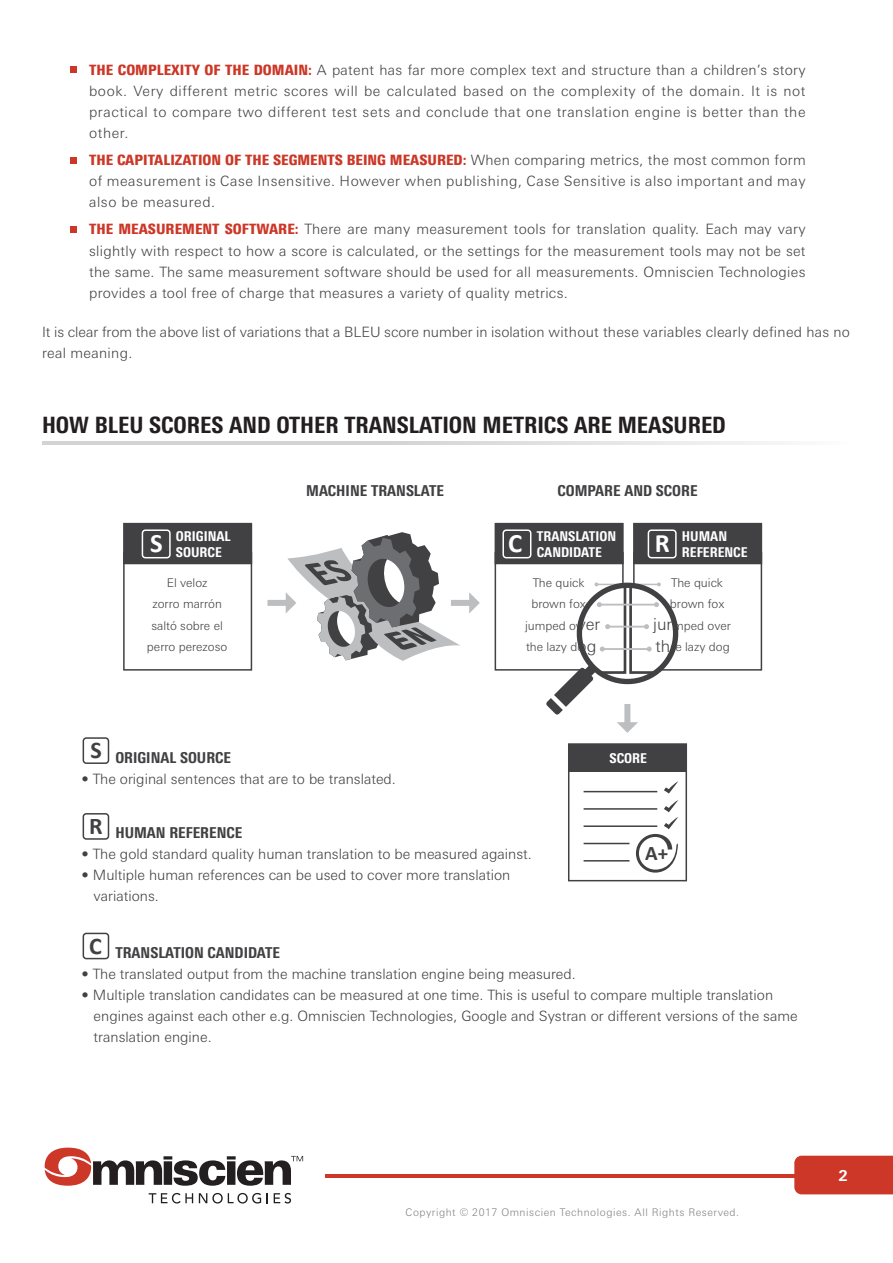
<style>
.page{position:relative;width:893px;height:1263px;background:#fff}
.page>*{position:absolute;margin:0;border:0;box-sizing:border-box;transform-origin:0 0}
.t1{font:700 24px "Calibri";color:#414042}
.t2{font:800 condensed 22.5px "Linotype Univers";color:#231f20}
.t3{font:700 20.7px "Calibri";color:#414042}
.t4{font:300 16.5px "Linotype Univers Basic";color:#414042}
.t5{font:800 condensed 15px "Linotype Univers";color:#414042}
.t6{font:700 15px "Linotype Univers Basic";color:#fff}
.t7{font:300 14.25px/21px "Linotype Univers Basic";color:#414042}
.t8{font:300 14.25px/21px "Linotype Univers Basic";letter-spacing:.04em;color:#414042}
.t9{font:900 condensed 14.25px "Linotype Univers";color:#cc3727}
.t10{font:800 condensed 13.5px/16px "Linotype Univers";color:#fff}
.t11{font:300 12px/21.3px "Linotype Univers Basic";color:#414042;text-align:center}
.t12{font:300 10.5px "Linotype Univers Basic";letter-spacing:.05em;color:#808285}
.s1{font-family:"Linotype Univers";font-weight:900;font-stretch:condensed;color:#cc3727}
.s2{font-family:"Linotype Univers Basic";font-weight:300;font-stretch:normal;color:#414042}
.s3{font-family:"Calibri";font-weight:700;font-stretch:normal;font-size:26.7px}
</style>
<div class="page">
<svg style="left:71px;top:67px;width:6px;height:6px"></svg>
<div style="left:71px;top:157px;width:6px;height:7px;background:#cc3727"></div>
<div style="left:71px;top:226px;width:6px;height:7px;background:#cc3727"></div>
<svg style="left:42px;top:441px;width:736px;height:4px;background:#dadcdd"></svg>
<hr style="left:325px;top:1174px;width:568px;height:3px;background:#cc3727">
<div style="left:794px;top:1156px;width:99px;height:38px;background:#cc3727"></div>
<svg style="left:149px;top:1193px;width:44px;height:10px"></svg>
<svg style="left:199px;top:1193px;width:62px;height:10px"></svg>
<svg style="left:274px;top:1193px;width:17px;height:10px"></svg>
<svg style="left:45px;top:1147px;width:258px;height:39px"></svg>
<div style="left:495px;top:552px;width:129px;height:119px;background:#fff;border:2px solid #414042"></div>
<div style="left:495px;top:523px;width:129px;height:41px;background:#414042"></div>
<div style="left:502px;top:529px;width:29px;height:29px;border:2px solid #fff;border-radius:3px"></div>
<div style="left:633px;top:552px;width:129px;height:119px;background:#fff;border:2px solid #414042"></div>
<div style="left:633px;top:523px;width:129px;height:41px;background:#414042"></div>
<div style="left:648px;top:529px;width:29px;height:29px;border:2px solid #fff;border-radius:3px"></div>
<div style="left:123px;top:552px;width:129px;height:119px;background:#fff;border:2px solid #414042"></div>
<svg style="left:123px;top:522px;width:130px;height:43px;background:#4a494b"></svg>
<div style="left:142px;top:529px;width:29px;height:29px;border:2px solid #fff;border-radius:3px"></div>
<div style="left:83px;top:737px;width:26px;height:27px;border:2px solid #414042;border-radius:3px"></div>
<div style="left:83px;top:813px;width:26px;height:27px;border:2px solid #414042;border-radius:3px"></div>
<div style="left:83px;top:933px;width:26px;height:26px;border:2px solid #414042;border-radius:3px"></div>
<div style="left:624px;top:704px;width:6px;height:24px;background:#bcbec0"></div>
<svg style="left:617px;top:722px;width:21px;height:11px"></svg>
<div style="left:451px;top:600px;width:24px;height:6px;background:#bcbec0"></div>
<svg style="left:469px;top:592px;width:11px;height:21px"></svg>
<div style="left:267px;top:600px;width:25px;height:6px;background:#bcbec0"></div>
<svg style="left:546px;top:578px;width:137px;height:137px"></svg>
<div style="left:568px;top:743px;width:119px;height:138px;background:#fff;border:2px solid #414042"></div>
<div style="left:568px;top:744px;width:119px;height:28px;background:#414042"></div>
<hr style="left:584px;top:791px;width:73px;height:1px;background:#414042">
<hr style="left:584px;top:808px;width:73px;height:2px;background:#414042">
<hr style="left:584px;top:825px;width:73px;height:2px;background:#414042">
<hr style="left:584px;top:843px;width:45px;height:1px;background:#414042">
<hr style="left:584px;top:860px;width:45px;height:1px;background:#414042">
<svg style="left:664px;top:781px;width:14px;height:13px"></svg>
<svg style="left:636px;top:800px;width:42px;height:73px"></svg>
<svg style="left:286px;top:532px;width:174px;height:129px"></svg>
<p class="t7" style="left:89px;top:60px;width:718px;text-align:justify"><span class="s1">THE COMPLEXITY OF THE DOMAIN:</span> A patent has far more complex text and structure than a children’s story book. Very different metric scores will be calculated based on the complexity of the domain. It is not practical to compare two different test sets and conclude that one translation engine is better than the other.</p>
<p class="t9" style="left:89px;top:152px;width:718px">THE CAPITALIZATION OF THE SEGMENTS BEING MEASURED: <span class="s2">When comparing metrics, the most common form</span></p>
<p class="t8" style="left:89px;top:171px;width:718px">of measurement is Case Insensitive. However when publishing, Case Sensitive is also important and may also be measured.</p>
<p class="t7" style="left:89px;top:219px;width:718px;text-align:justify"><span class="s1">THE MEASUREMENT SOFTWARE:</span> There are many measurement tools for translation quality. Each may vary slightly with respect to how a score is calculated, or the settings for the measurement tools may not be set the same. The same measurement software should be used for all measurements. Omniscien Technologies provides a tool free of charge that measures a variety of quality metrics.</p>
<p class="t7" style="left:42px;top:321px;width:810px">It is clear from the above list of variations that a BLEU score number in isolation without these variables clearly defined has no real meaning.</p>
<h2 class="t2" style="left:42px;top:411px;width:685px">HOW BLEU SCORES AND OTHER TRANSLATION METRICS ARE MEASURED</h2>
<p class="t10" style="left:176px;top:528px;width:56px;text-indent:-26px"><span class="s3">S</span> ORIGINAL<br>SOURCE</p>
<p class="t11" style="left:147px;top:572px;width:82px">El veloz<br>zorro marrón saltó sobre el perro perezoso</p>
<p class="t5" style="left:306px;top:482px;width:139px">MACHINE TRANSLATE</p>
<p class="t5" style="left:557px;top:482px;width:142px">COMPARE AND SCORE</p>
<p class="t10" style="left:537px;top:528px;width:81px;text-indent:-29px"><span class="s3">C</span> TRANSLATION<br>CANDIDATE</p>
<p class="t11" style="left:525px;top:572px;width:69px">The quick brown fox jumped over the lazy dog</p>
<p class="t10" style="left:682px;top:528px;width:67px;text-indent:-27px"><span class="s3">R</span> HUMAN<br>REFERENCE</p>
<p class="t11" style="left:663px;top:572px;width:69px">The quick brown fox jumped over the lazy dog</p>
<p class="t4" style="left:568px;top:614px;width:33px">over</p>
<p class="t4" style="left:653px;top:614px;width:30px">jum</p>
<p class="t4" style="left:568px;top:636px;width:30px">dog</p>
<p class="t4" style="left:655px;top:636px;width:25px">the</p>
<h1 class="t1" style="left:90px;top:735px;width:13px">S</h1>
<p class="t5" style="left:115px;top:748px;width:117px">ORIGINAL SOURCE</p>
<p class="t7" style="left:82px;top:768px;width:316px">• The original sentences that are to be translated.</p>
<h1 class="t1" style="left:89px;top:811px;width:15px">R</h1>
<p class="t5" style="left:115px;top:824px;width:128px">HUMAN REFERENCE</p>
<p class="t7" style="left:82px;top:844px;width:452px">• The gold standard quality human translation to be measured against.</p>
<p class="t7" style="left:94px;top:865px;width:418px;text-indent:-12px">• Multiple human references can be used to cover more translation variations.</p>
<p class="t10" style="left:609px;top:750px;width:39px">SCORE</p>
<h3 class="t3" style="left:645px;top:840px;width:24px">A+</h3>
<h1 class="t1" style="left:89px;top:930px;width:14px">C</h1>
<p class="t5" style="left:115px;top:944px;width:166px">TRANSLATION CANDIDATE</p>
<p class="t7" style="left:82px;top:963px;width:496px">• The translated output from the machine translation engine being measured.</p>
<p class="t7" style="left:94px;top:984px;width:706px;text-indent:-12px">• Multiple translation candidates can be measured at one time. This is useful to compare multiple translation engines against each other e.g. Omniscien Technologies, Google and Systran or different versions of the same translation engine.</p>
<p class="t12" style="left:406px;top:1205px;width:335px">Copyright © 2017 Omniscien Technologies. All Rights Reserved.</p>
<p class="t6" style="left:833px;top:1169px;width:16px">12</p>
</div>
